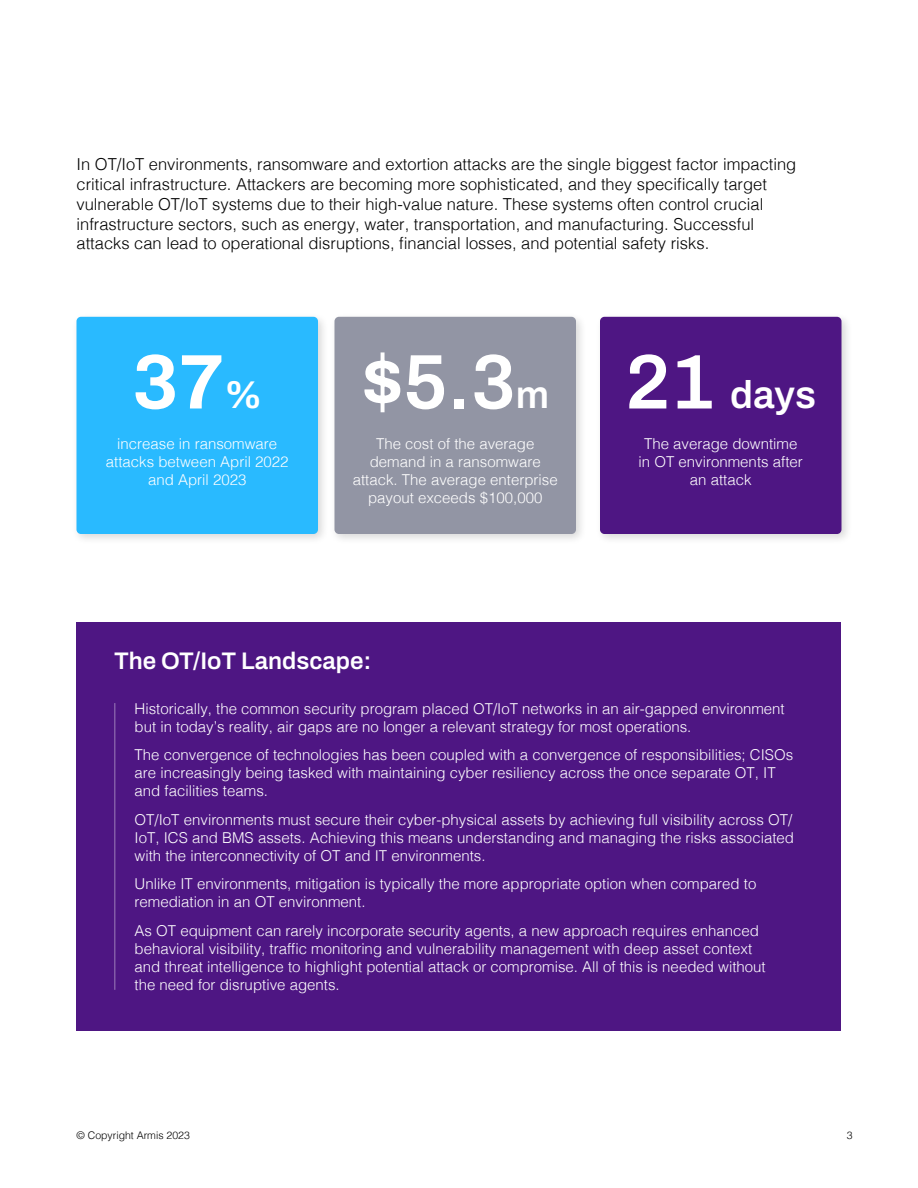
<style>
.page{position:relative;width:918px;height:1188px;background:#fff}
.page>*{position:absolute;margin:0;border:0;box-sizing:border-box;transform-origin:0 0}
.t1{font:600 77.55px "Archivo";color:#fff}
.t2{font:700 77.55px "Archivo";color:#fff}
.t3{font:600 24px "Archivo";color:#fff}
.t4{font:300 16.5px/19.8px "Helvetica";color:#000}
.t5{font:300 15px/18px "Helvetica";color:#fff}
.t6{font:300 10.5px "Helvetica";color:#000}
.s1{font-size:38.7px}
</style>
<div class="page">
<div style="left:330px;top:312px;width:258px;height:234px;background:#000;opacity:.15"></div>
<div style="left:334px;top:317px;width:242px;height:217px;background:#9295a4;border-radius:4px"></div>
<div style="left:72px;top:312px;width:258px;height:234px;background:#000;opacity:.15"></div>
<div style="left:76px;top:317px;width:242px;height:217px;background:#29baff;border-radius:4px"></div>
<div style="left:595px;top:312px;width:258px;height:234px;background:#000;opacity:.15"></div>
<div style="left:600px;top:317px;width:242px;height:217px;background:#4e1683;border-radius:4px"></div>
<div style="left:76px;top:622px;width:766px;height:409px;background:#4e1683"></div>
<hr style="left:114px;top:703px;width:2px;height:287px;background:#fff">
<p class="t4" style="left:76px;top:153px;width:721px">In OT/IoT environments, ransomware and extortion attacks are the single biggest factor impacting critical infrastructure. Attackers are becoming more sophisticated, and they specifically target vulnerable OT/IoT systems due to their high-value nature. These systems often control crucial infrastructure sectors, such as energy, water, transportation, and manufacturing. Successful attacks can lead to operational disruptions, financial losses, and potential safety risks.</p>
<h1 class="t2" style="left:132px;top:324px;width:132px">37<span class="s1">%</span></h1>
<h1 class="t1" style="left:361px;top:324px;width:456px">$5.3<span class="s1">m</span> 21 <span class="s1">days</span></h1>
<p class="t5" style="left:106px;top:434px;width:184px;text-align:center">increase in ransomware attacks between April 2022 and April 2023</p>
<p class="t5" style="left:639px;top:434px;width:166px;text-align:center">The average downtime in OT environments after an attack</p>
<p class="t5" style="left:353px;top:434px;width:207px;text-align:center">The cost of the average demand in a ransomware attack. The average enterprise payout exceeds $100,000</p>
<h2 class="t3" style="left:114px;top:643px;width:259px">The OT/IoT Landscape:</h2>
<p class="t5" style="left:135px;top:698px;width:652px">Historically, the common security program placed OT/IoT networks in an air-gapped environment but in today’s reality, air gaps are no longer a relevant strategy for most operations.</p>
<p class="t5" style="left:135px;top:745px;width:660px">The convergence of technologies has been coupled with a convergence of responsibilities; CISOs are increasingly being tasked with maintaining cyber resiliency across the once separate OT, IT and facilities teams.</p>
<p class="t5" style="left:135px;top:809px;width:661px;text-align:justify">OT/IoT environments must secure their cyber-physical assets by achieving full visibility across OT/ IoT, ICS and BMS assets. Achieving this means understanding and managing the risks associated with the interconnectivity of OT and IT environments.</p>
<p class="t5" style="left:135px;top:874px;width:623px">Unlike IT environments, mitigation is typically the more appropriate option when compared to remediation in an OT environment.</p>
<p class="t5" style="left:135px;top:920px;width:633px">As OT equipment can rarely incorporate security agents, a new approach requires enhanced behavioral visibility, traffic monitoring and vulnerability management with deep asset context and threat intelligence to highlight potential attack or compromise. All of this is needed without the need for disruptive agents.</p>
<p class="t6" style="left:76px;top:1126px;width:115px">© Copyright Armis 2023</p>
<p class="t6" style="left:847px;top:1126px;width:7px">3</p>
</div>
